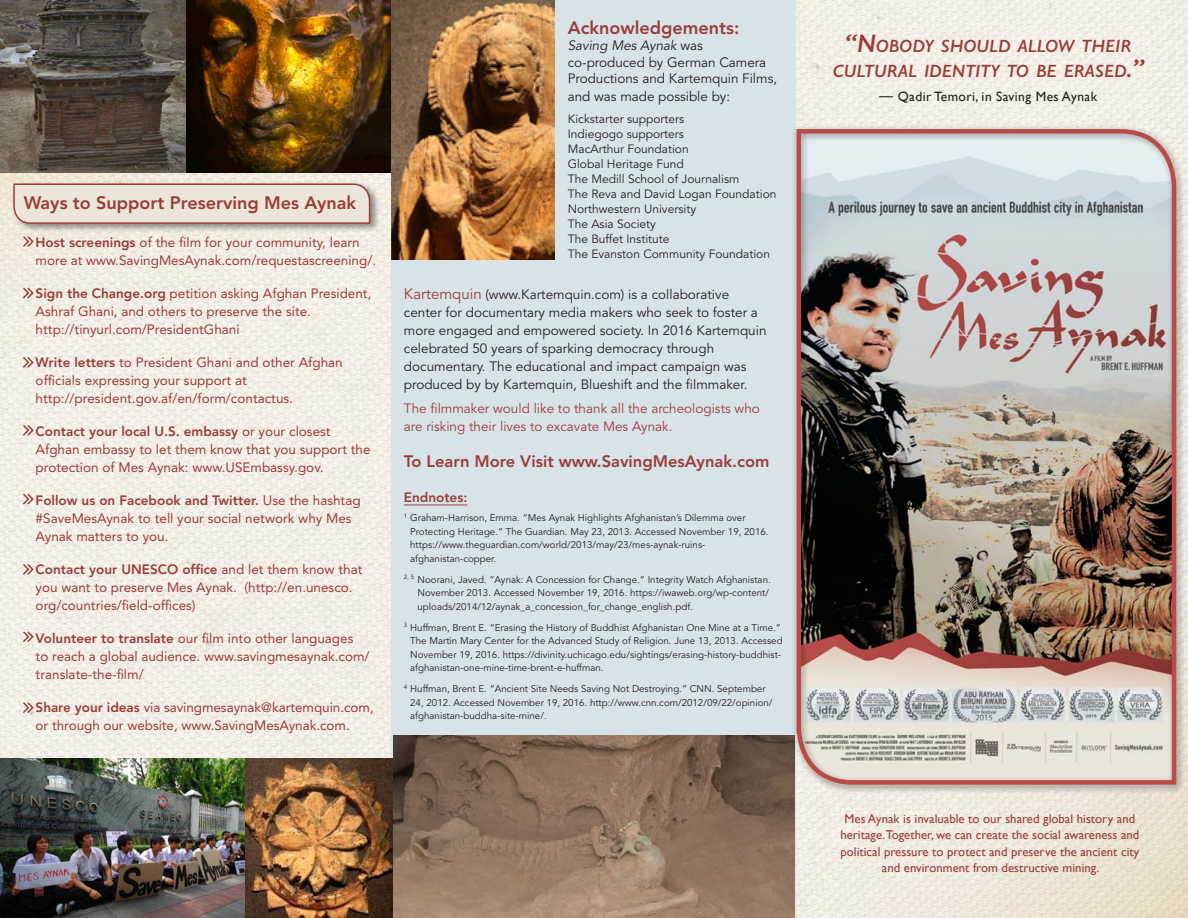
<style>
.page{position:relative;width:1188px;height:918px;background:#fff}
.page>*{position:absolute;margin:0;border:0;box-sizing:border-box;transform-origin:0 0}
.t1{font:800 18px "Avenir";color:#9a3d3a}
.t2{font:italic 600 17.85px/25.5px "Gill Sans";color:#9a3d3a;text-align:center}
.t3{font:800 16.5px "Avenir";color:#9a3d3a}
.t4{font:13.5px/18px "Avenir";color:#9a3d3a}
.t5{font:13.5px/18px "Avenir";color:#231f20}
.t6{font:13.5px/18px "Avenir";color:#9a3d3a}
.t7{font:13.5px "Gill Sans";letter-spacing:.03em;color:#231f20}
.t8{font:800 13.5px "Avenir";color:#9a3d3a}
.t9{font:12.75px/16.5px "Gill Sans";color:#9a3d3a;text-align:center}
.t10{font:12px "Avenir";color:#231f20}
.t11{font:9.75px/13.5px "Avenir";color:#231f20}
.s1{font-weight:800}
.s2{font-style:italic}
.s3{font-size:15px;color:#9a3d3a}
.s4{font-size:25.5px}
</style>
<div class="page">
<img style="left:0;top:0;width:1188px;height:918px">
<div style="left:392px;top:0;width:404px;height:918px;background:#d8e3e8"></div>
<hr style="left:404px;top:505px;width:63px;height:1px;background:#9a3d3a">
<div style="left:791px;top:123px;width:395px;height:672px;background:#231f20;opacity:.5"></div>
<img style="left:794px;top:127px;width:385px;height:660px">
<div style="left:11px;top:181px;width:370px;height:52px;background:#231f20;opacity:.5"></div>
<svg style="left:13px;top:183px;width:358px;height:42px;background:#e2d6ca"></svg>
<img style="left:0;top:0;width:392px;height:173px">
<svg style="left:21px;top:423px;width:14px;height:14px"></svg>
<svg style="left:21px;top:235px;width:14px;height:14px"></svg>
<svg style="left:21px;top:286px;width:14px;height:14px"></svg>
<svg style="left:21px;top:355px;width:14px;height:15px"></svg>
<svg style="left:21px;top:492px;width:14px;height:14px"></svg>
<svg style="left:21px;top:562px;width:14px;height:15px"></svg>
<svg style="left:21px;top:630px;width:14px;height:14px"></svg>
<svg style="left:21px;top:701px;width:14px;height:14px"></svg>
<img style="left:392px;top:0;width:162px;height:259px">
<img style="left:245px;top:758px;width:148px;height:160px">
<img style="left:393px;top:735px;width:402px;height:183px">
<img style="left:0;top:758px;width:245px;height:160px">
<p class="t1" style="left:24px;top:192px;width:334px">Ways to Support Preserving Mes Aynak</p>
<p class="t4" style="left:36px;top:233px;width:342px"><span class="s1">Host screenings</span> of the film for your community, learn more at www.SavingMesAynak.com/requestascreening/.</p>
<p class="t4" style="left:36px;top:284px;width:337px"><span class="s1">Sign the Change.org</span> petition asking Afghan President,<br>Ashraf Ghani, and others to preserve the site. http://tinyurl.com/PresidentGhani</p>
<p class="t4" style="left:36px;top:353px;width:309px"><span class="s1">Write letters</span> to President Ghani and other Afghan officials expressing your support at http://president.gov.af/en/form/contactus.</p>
<p class="t4" style="left:36px;top:422px;width:336px"><span class="s1">Contact your local U.S. embassy</span> or your closest<br>Afghan embassy to let them know that you support the protection of Mes Aynak: www.USEmbassy.gov.</p>
<p class="t4" style="left:36px;top:491px;width:326px"><span class="s1">Follow us on Facebook and Twitter.</span> Use the hashtag #SaveMesAynak to tell your social network why Mes<br>Aynak matters to you.</p>
<p class="t4" style="left:36px;top:560px;width:328px"><span class="s1">Contact your UNESCO office</span> and let them know that you want to preserve Mes Aynak. (http://en.unesco. org/countries/field-offices)</p>
<p class="t4" style="left:36px;top:629px;width:335px"><span class="s1">Volunteer to translate</span> our film into other languages to reach a global audience. www.savingmesaynak.com/ translate-the-film/</p>
<p class="t4" style="left:36px;top:698px;width:340px"><span class="s1">Share your ideas</span> via savingmesaynak@kartemquin.com, or through our website, www.SavingMesAynak.com.</p>
<p class="t1" style="left:568px;top:17px;width:173px">Acknowledgements:</p>
<p class="t5" style="left:568px;top:38px;width:211px;line-height:16.5px"><span class="s2">Saving Mes Aynak</span> was co-produced by German Camera<br>Productions and Kartemquin Films,</p>
<p class="t5" style="left:568px;top:88px;width:164px">and was made possible by:</p>
<p class="t10" style="left:568px;top:112px;width:118px">Kickstarter supporters</p>
<p class="t10" style="left:568px;top:127px;width:118px">Indiegogo supporters</p>
<p class="t10" style="left:568px;top:142px;width:122px">MacArthur Foundation</p>
<p class="t10" style="left:568px;top:157px;width:118px">Global Heritage Fund</p>
<p class="t10" style="left:568px;top:172px;width:173px">The Medill School of Journalism</p>
<p class="t10" style="left:568px;top:187px;width:210px">The Reva and David Logan Foundation</p>
<p class="t10" style="left:568px;top:202px;width:130px">Northwestern University</p>
<p class="t10" style="left:568px;top:217px;width:90px">The Asia Society</p>
<p class="t10" style="left:568px;top:232px;width:103px">The Buffet Institute</p>
<p class="t10" style="left:568px;top:247px;width:204px">The Evanston Community Foundation</p>
<p class="t5" style="left:404px;top:286px;width:364px"><span class="s3">Kartemquin</span> (www.Kartemquin.com) is a collaborative center for documentary media makers who seek to foster a more engaged and empowered society. In 2016 Kartemquin celebrated 50 years of sparking democracy through documentary. The educational and impact campaign was produced by by Kartemquin, Blueshift and the filmmaker.</p>
<p class="t6" style="left:404px;top:400px;width:357px">The filmmaker would like to thank all the archeologists who are risking their lives to excavate Mes Aynak.</p>
<p class="t3" style="left:404px;top:452px;width:367px">To Learn More Visit www.SavingMesAynak.com</p>
<p class="t8" style="left:404px;top:489px;width:65px">Endnotes:</p>
<p class="t11" style="left:410px;top:512px;width:360px;text-indent:-6px"><sup>1</sup> Graham-Harrison, Emma. “Mes Aynak Highlights Afghanistan’s Dilemma over Protecting Heritage.” The Guardian. May 23, 2013. Accessed November 19, 2016. https://www.theguardian.com/world/2013/may/23/mes-aynak-ruins&shy;afghanistan-copper.</p>
<p class="t11" style="left:418px;top:573px;width:355px;text-indent:-14px"><sup>2,</sup> <sup>5</sup> Noorani, Javed. “Aynak: A Concession for Change.” Integrity Watch Afghanistan.<br>November 2013. Accessed November 19, 2016. https://iwaweb.org/wp-content/ uploads/2014/12/aynak_a_concession_for_change_english.pdf.</p>
<p class="t11" style="left:410px;top:621px;width:374px;text-indent:-6px"><sup>3</sup> Huffman, Brent E. “Erasing the History of Buddhist Afghanistan One Mine at a Time.” The Martin Mary Center for the Advanced Study of Religion. June 13, 2013. Accessed November 19, 2016. https://divinity.uchicago.edu/sightings/erasing-history-buddhist&shy;afghanistan-one-mine-time-brent-e-huffman.</p>
<p class="t11" style="left:410px;top:683px;width:364px;text-indent:-6px"><sup>4</sup> Huffman, Brent E. “Ancient Site Needs Saving Not Destroying.” CNN. September<br>24, 2012. Accessed November 19, 2016. http://www.cnn.com/2012/09/22/opinion/ afghanistan-buddha-site-mine/.</p>
<p class="t2" style="left:833px;top:33px;width:312px"><span class="s4">“</span><span class="s4">N</span>OBODY SHOULD ALLOW THEIR<br>CULTURAL IDENTITY TO BE ERASED<span class="s4">.”</span></p>
<p class="t7" style="left:880px;top:89px;width:219px">— Qadir Temori, in Saving Mes Aynak</p>
<p class="t9" style="left:840px;top:810px;width:301px">Mes Aynak is invaluable to our shared global history and heritage.Together, we can create the social awareness and political pressure to protect and preserve the ancient city and environment from destructive mining.</p>
</div>
